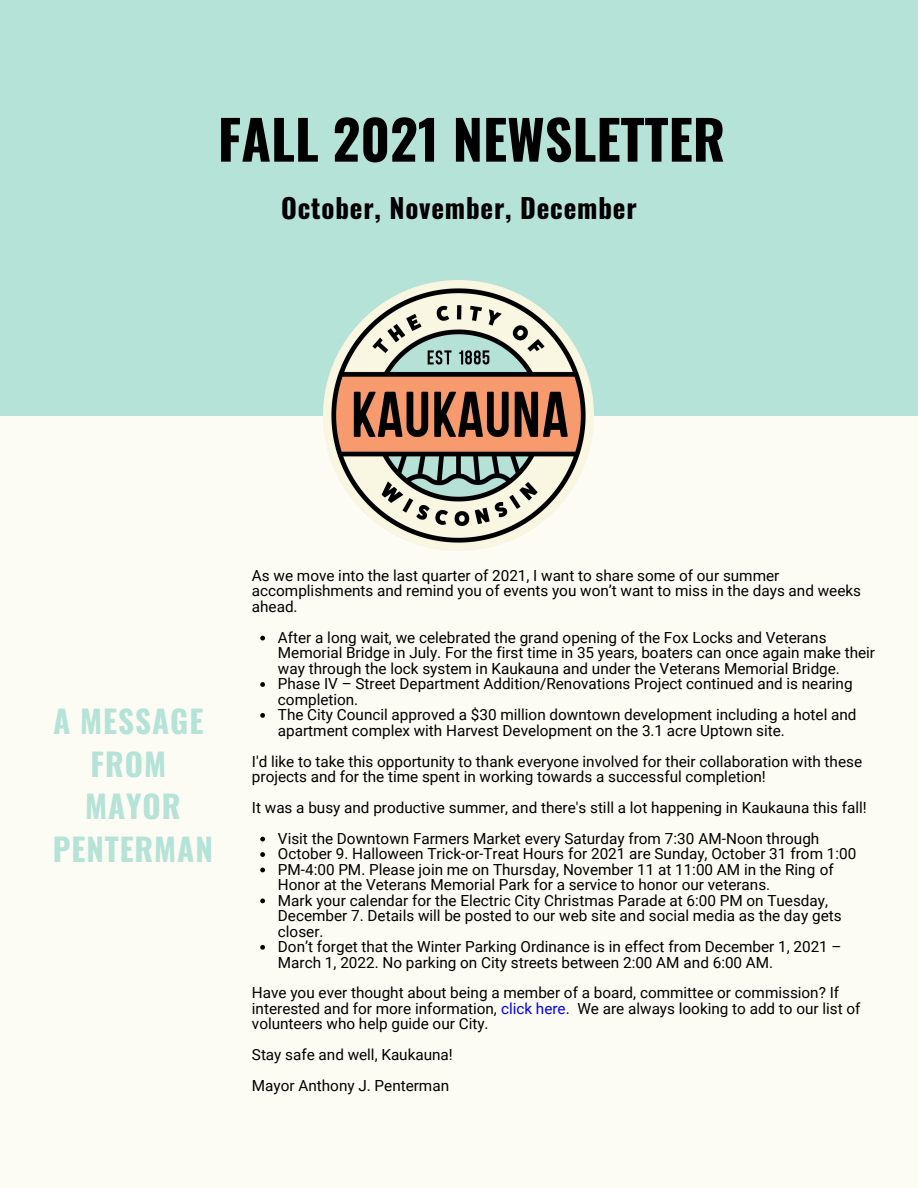
<style>
.page{position:relative;width:918px;height:1188px;background:#fdfcf4}
.page>*{position:absolute;margin:0;border:0;box-sizing:border-box;transform-origin:0 0}
.t1{font:700 54px "Oswald";color:#000}
.t2{font:700 31.2px/42.8px "Oswald";letter-spacing:.03em;color:#b5e3d8;text-align:center}
.t3{font:700 27px "Oswald";letter-spacing:.03em;color:#000}
.t4{font:15.3px/15.5px "Roboto";color:#000}
.s1{color:#00f}
</style>
<div class="page">
<div style="left:0;top:0;width:918px;height:415px;background:#b5e3d8"></div>
<img style="left:324px;top:281px;width:270px;height:270px">
<svg style="left:260px;top:636px;width:5px;height:4px"></svg>
<svg style="left:260px;top:682px;width:5px;height:5px"></svg>
<svg style="left:260px;top:713px;width:5px;height:5px"></svg>
<svg style="left:260px;top:837px;width:5px;height:4px"></svg>
<svg style="left:260px;top:852px;width:5px;height:5px"></svg>
<svg style="left:260px;top:868px;width:5px;height:4px"></svg>
<svg style="left:260px;top:899px;width:5px;height:4px"></svg>
<svg style="left:260px;top:945px;width:5px;height:5px"></svg>
<p class="t1" style="left:218px;top:97px;width:509px">FALL 2021 NEWSLETTER</p>
<p class="t3" style="left:281px;top:187px;width:357px">October, November, December</p>
<p class="t2" style="left:53px;top:698px;width:152px">A MESSAGE</p>
<p class="t2" style="left:91px;top:741px;width:77px">FROM</p>
<p class="t2" style="left:53px;top:784px;width:162px">MAYOR<br>PENTERMAN</p>
<p class="t4" style="left:252px;top:568px;width:611px">As we move into the last quarter of 2021, I want to share some of our summer accomplishments and remind you of events you won’t want to miss in the days and weeks ahead.</p>
<p class="t4" style="left:278px;top:630px;width:599px">After a long wait, we celebrated the grand opening of the Fox Locks and Veterans<br>Memorial Bridge in July. For the first time in 35 years, boaters can once again make their way through the lock system in Kaukauna and under the Veterans Memorial Bridge.</p>
<p class="t4" style="left:278px;top:676px;width:576px">Phase IV – Street Department Addition/Renovations Project continued and is nearing completion.</p>
<p class="t4" style="left:278px;top:707px;width:580px">The City Council approved a $30 million downtown development including a hotel and apartment complex with Harvest Development on the 3.1 acre Uptown site.</p>
<p class="t4" style="left:252px;top:754px;width:612px">I'd like to take this opportunity to thank everyone involved for their collaboration with these projects and for the time spent in working towards a successful completion!</p>
<p class="t4" style="left:252px;top:800px;width:616px">It was a busy and productive summer, and there's still a lot happening in Kaukauna this fall!</p>
<p class="t4" style="left:278px;top:831px;width:580px">Visit the Downtown Farmers Market every Saturday from 7:30 AM-Noon through October 9. Halloween Trick-or-Treat Hours for 2021 are Sunday, October 31 from 1:00<br>PM-4:00 PM. Please join me on Thursday, November 11 at 11:00 AM in the Ring of Honor at the Veterans Memorial Park for a service to honor our veterans.<br>Mark your calendar for the Electric City Christmas Parade at 6:00 PM on Tuesday, December 7. Details will be posted to our web site and social media as the day gets closer.<br>Don’t forget that the Winter Parking Ordinance is in effect from December 1, 2021 – March 1, 2022. No parking on City streets between 2:00 AM and 6:00 AM.</p>
<p class="t4" style="left:252px;top:985px;width:610px">Have you ever thought about being a member of a board, committee or commission? If interested and for more information, <span class="s1">click here</span>. We are always looking to add to our list of volunteers who help guide our City.</p>
<p class="t4" style="left:252px;top:1040px;width:202px;line-height:30.9px">Stay safe and well, Kaukauna!<br>Mayor Anthony J. Penterman</p>
</div>
